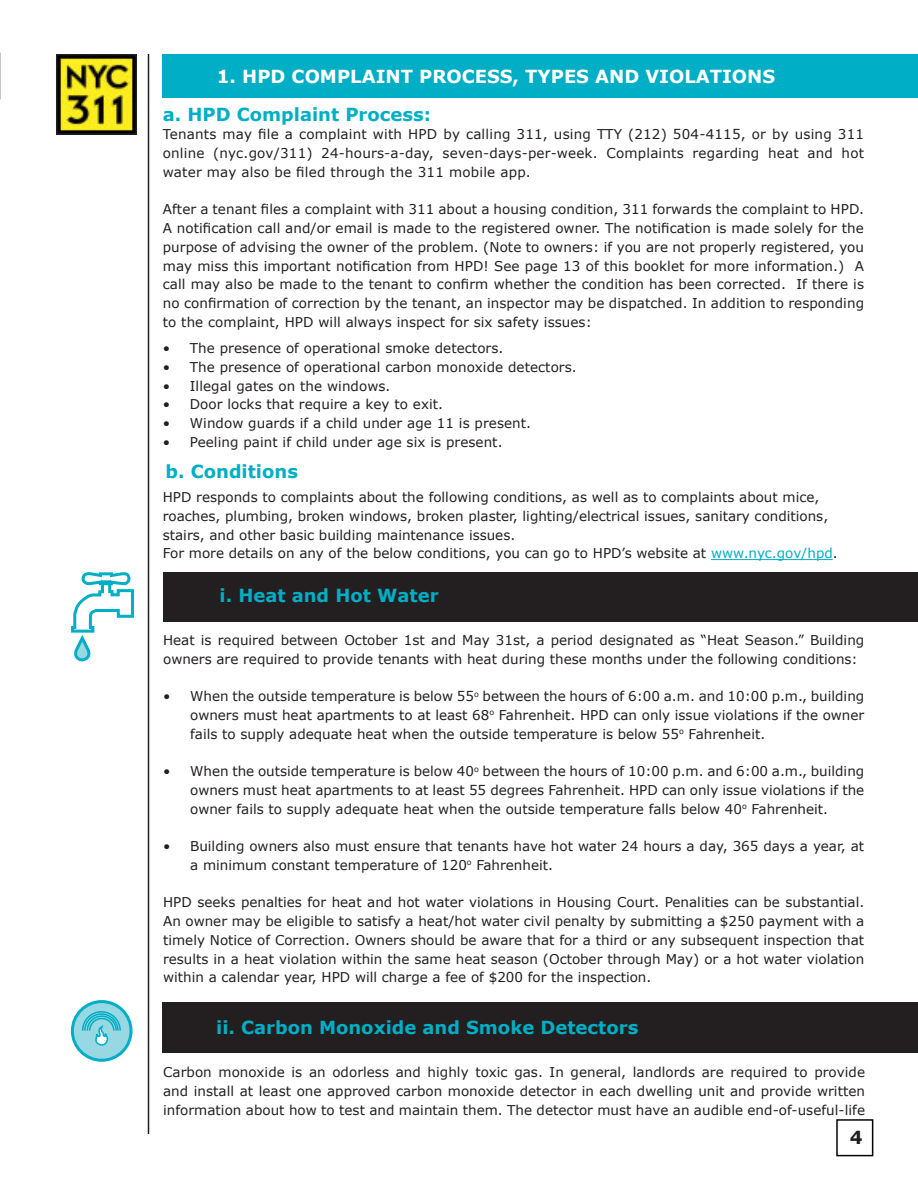
<style>
.page{position:relative;width:918px;height:1188px;background:#fff}
.page>*{position:absolute;margin:0;border:0;box-sizing:border-box;transform-origin:0 0}
.Subtitile_1{font:700 18px "Verdana";color:#00aec5}
.Subtitile_1-2{font:700 18px "Verdana";color:#fff}
.Body_Text{font:700 18px "Verdana";color:#00aec5}
.Page_Number{font:700 18px "Verdana";color:#231f20}
.Body_Text-2{font:13.5px/18.8px "Verdana";color:#231f20;text-align:justify}
.s1{color:#00aec5}
</style>
<div class="page">
<hr style="left:148px;top:54px;width:1px;height:1080px;background:#231f20">
<div style="left:163px;top:54px;width:755px;height:44px;background:#00aec5"></div>
<div style="left:164px;top:572px;width:754px;height:49px;background:#231f20"></div>
<svg style="left:71px;top:572px;width:63px;height:90px"></svg>
<div style="left:836px;top:1119px;width:37px;height:37px;background:#fff;border:2px solid #040503"></div>
<hr style="left:711px;top:559px;width:122px;height:1px;background:#00aec5">
<img style="left:59px;top:57px;width:75px;height:75px">
<div style="left:56px;top:54px;width:81px;height:81px;border:2px solid #231f20"></div>
<svg style="left:72px;top:1002px;width:59px;height:58px"></svg>
<div style="left:71px;top:1000px;width:62px;height:62px;border:3px solid #00aec5;border-radius:50%"></div>
<svg style="left:81px;top:1010px;width:41px;height:38px;background:#76cfdc"></svg>
<div style="left:162px;top:1002px;width:756px;height:51px;background:#231f20"></div>
<p class="Subtitile_1-2" style="left:217px;top:63px;width:560px">1. HPD COMPLAINT PROCESS, TYPES AND VIOLATIONS</p>
<p class="Subtitile_1" style="left:163px;top:101px;width:270px">a. HPD Complaint Process:</p>
<p class="Body_Text-2" style="left:163px;top:125px;width:703px">Tenants may file a complaint with HPD by calling 311, using TTY (212) 504-4115, or by using 311 online (nyc.gov/311) 24-hours-a-day, seven-days-per-week. Complaints regarding heat and hot water may also be filed through the 311 mobile app.</p>
<p class="Body_Text-2" style="left:163px;top:200px;width:703px">After a tenant files a complaint with 311 about a housing condition, 311 forwards the complaint to HPD.<br>A notification call and/or email is made to the registered owner. The notification is made solely for the purpose of advising the owner of the problem. (Note to owners: if you are not properly registered, you may miss this important notification from HPD! See page 13 of this booklet for more information.) A call may also be made to the tenant to confirm whether the condition has been corrected. If there is no confirmation of correction by the tenant, an inspector may be dispatched. In addition to responding to the complaint, HPD will always inspect for six safety issues:</p>
<p class="Body_Text-2" style="left:163px;top:339px;width:342px">• The presence of operational smoke detectors.</p>
<p class="Body_Text-2" style="left:163px;top:357px;width:415px">• The presence of operational carbon monoxide detectors.</p>
<p class="Body_Text-2" style="left:163px;top:376px;width:229px">• Illegal gates on the windows.</p>
<p class="Body_Text-2" style="left:163px;top:395px;width:282px">• Door locks that require a key to exit.</p>
<p class="Body_Text-2" style="left:163px;top:414px;width:370px">• Window guards if a child under age 11 is present.</p>
<p class="Body_Text-2" style="left:163px;top:432px;width:341px">• Peeling paint if child under age six is present.</p>
<p class="Subtitile_1" style="left:166px;top:458px;width:134px">b. Conditions</p>
<p class="Body_Text-2" style="left:163px;top:488px;width:667px;text-align:left">HPD responds to complaints about the following conditions, as well as to complaints about mice, roaches, plumbing, broken windows, broken plaster, lighting/electrical issues, sanitary conditions, stairs, and other basic building maintenance issues.</p>
<p class="Body_Text-2" style="left:163px;top:544px;width:676px">For more details on any of the below conditions, you can go to HPD’s website at <span class="s1">www.nyc.gov/hpd</span>.</p>
<p class="Body_Text" style="left:220px;top:583px;width:221px">i. Heat and Hot Water</p>
<p class="Body_Text-2" style="left:163px;top:631px;width:703px">Heat is required between October 1st and May 31st, a period designated as “Heat Season.” Building owners are required to provide tenants with heat during these months under the following conditions:</p>
<p class="Body_Text-2" style="left:190px;top:687px;width:676px;text-indent:-27px">• When the outside temperature is below 55<sup>o</sup> between the hours of 6:00 a.m. and 10:00 p.m., building owners must heat apartments to at least 68<sup>o</sup> Fahrenheit. HPD can only issue violations if the owner fails to supply adequate heat when the outside temperature is below 55<sup>o</sup> Fahrenheit.</p>
<p class="Body_Text-2" style="left:190px;top:762px;width:676px;text-indent:-27px">• When the outside temperature is below 40<sup>o</sup> between the hours of 10:00 p.m. and 6:00 a.m., building owners must heat apartments to at least 55 degrees Fahrenheit. HPD can only issue violations if the owner fails to supply adequate heat when the outside temperature falls below 40<sup>o</sup> Fahrenheit.</p>
<p class="Body_Text-2" style="left:190px;top:837px;width:676px;text-indent:-27px">• Building owners also must ensure that tenants have hot water 24 hours a day, 365 days a year, at a minimum constant temperature of 120<sup>o</sup> Fahrenheit.</p>
<p class="Body_Text-2" style="left:163px;top:893px;width:703px">HPD seeks penalties for heat and hot water violations in Housing Court. Penalities can be substantial.<br>An owner may be eligible to satisfy a heat/hot water civil penalty by submitting a $250 payment with a timely Notice of Correction. Owners should be aware that for a third or any subsequent inspection that results in a heat violation within the same heat season (October through May) or a hot water violation within a calendar year, HPD will charge a fee of $200 for the inspection.</p>
<p class="Subtitile_1" style="left:216px;top:1015px;width:424px">ii. Carbon Monoxide and Smoke Detectors</p>
<p class="Body_Text-2" style="left:163px;top:1063px;width:703px">Carbon monoxide is an odorless and highly toxic gas. In general, landlords are required to provide and install at least one approved carbon monoxide detector in each dwelling unit and provide written information about how to test and maintain them. The detector must have an audible end-of-useful-life</p>
<p class="Page_Number" style="left:850px;top:1125px;width:14px">4</p>
</div>
